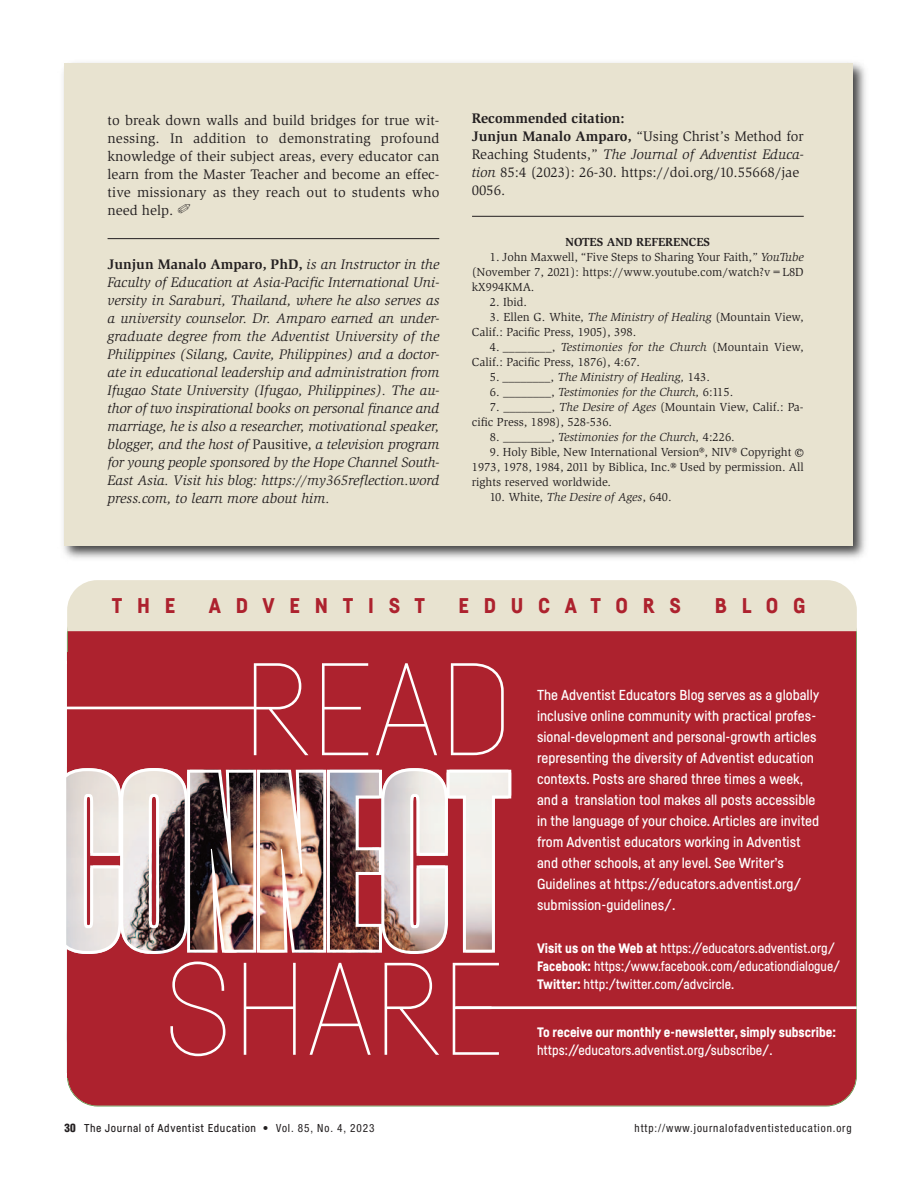
<style>
.page{position:relative;width:918px;height:1188px;background:#fff}
.page>*{position:absolute;margin:0;border:0;box-sizing:border-box;transform-origin:0 0}
.t1{font:100 129.6px "Fabrikat";color:#fff}
.t2{font:900 21px "Fabrikat";letter-spacing:.7em;color:#ad222e}
.t3{font:italic 14.25px/18px "Slimbach Std";color:#231f20;text-align:justify}
.t4{font:500 14.25px/21px "Fabrikat";color:#fff}
.t5{font:14.25px/18px "Slimbach Std";color:#231f20}
.t6{font:700 14.25px "Slimbach Std";color:#231f20}
.t7{font:500 13.5px "Fabrikat";color:#fff}
.t8{font:900 13.5px/18px "Fabrikat";color:#fff}
.t9{font:12px/15px "Slimbach Std";color:#231f20}
.t10{font:italic 12px "Slimbach Std";color:#231f20}
.t11{font:700 12px "Slimbach Std";color:#231f20}
.t12{font:500 11.25px "Fabrikat";letter-spacing:.05em;color:#231f20}
.t13{font:condensed 11.25px "Helvetica Neue";letter-spacing:.08em;color:#231f20}
.t14{font:900 condensed 11.25px "Helvetica";color:#231f20}
.s1{font-weight:700;font-style:normal}
.s2{font-style:normal}
.s3{font-weight:700}
.s4{font-style:italic}
.s5{font-size:10.8px}
.s6{font-size:18px}
.s7{font-weight:900}
.s8{font-weight:500}
.s9{font-family:"Helvetica Neue";font-weight:400;font-stretch:condensed}
</style>
<div class="page">
<img style="left:63px;top:62px;width:803px;height:497px">
<div style="left:64px;top:64px;width:788px;height:482px;background:#e8e3d0"></div>
<div style="left:68px;top:604px;width:788px;height:502px;background:#ad222e;border-radius:30px"></div>
<svg style="left:66px;top:664px;width:526px;height:409px"></svg>
<img style="left:117px;top:765px;width:397px;height:192px">
<div style="left:67px;top:580px;width:790px;height:51px;background:#e8e3d0"></div>
<hr style="left:64px;top:707px;width:191px;height:2px;background:#fff">
<div style="left:67px;top:652px;width:544px;height:12px;background:#ad222e"></div>
<div style="left:67px;top:1062px;width:568px;height:16px;background:#ad222e"></div>
<hr style="left:455px;top:1006px;width:402px;height:3px;background:#fff">
<hr style="left:472px;top:216px;width:332px;height:1px;background:#231f20">
<hr style="left:108px;top:238px;width:331px;height:1px;background:#231f20">
<p class="t5" style="left:108px;top:113px;width:333px;text-align:justify">to break down walls and build bridges for true wit&shy;nessing. In addition to demonstrating profound knowledge of their subject areas, every educator can learn from the Master Teacher and become an effec&shy;tive missionary as they reach out to students who need help. ✐</p>
<p class="t3" style="left:108px;top:256px;width:333px"><span class="s1">Junjun Manalo Amparo, PhD,</span> is an Instructor in the Faculty of Education at Asia-Pacific International Uni&shy;versity in Saraburi, Thailand, where he also serves as a university counselor. Dr. Amparo earned an under&shy;graduate degree from the Adventist University of the Philippines (Silang, Cavite, Philippines) and a doctor&shy;ate in educational leadership and administration from Ifugao State University (Ifugao, Philippines). The au&shy;thor of two inspirational books on personal finance and marriage, he is also a researcher, motivational speaker, blogger, and the host of <span class="s2">Pausitive,</span> a television program for young people sponsored by the Hope Channel South-East Asia. Visit his blog: https://my365reflection.word press.com, to learn more about him.</p>
<p class="t6" style="left:472px;top:113px;width:155px">Recommended citation:</p>
<p class="t5" style="left:472px;top:129px;width:333px"><span class="s3">Junjun Manalo Amparo,</span> “Using Christ’s Method for Reaching Students,” <span class="s4">The Journal of Adventist Educa&shy;tion</span> 85:4 (2023): 26-30. https://doi.org/10.55668/ jae 0056.</p>
<p class="t11" style="left:566px;top:237px;width:146px">NOTES AND REFERENCES</p>
<p class="t9" style="left:472px;top:251px;width:333px;text-align:justify;text-indent:18px">1. John Maxwell, “Five Steps to Sharing Your Faith,” <span class="s4">YouTube </span>(November 7, 2021): https://www.youtube.com/ watch?v= L8D kX 994KMA.</p>
<p class="t9" style="left:490px;top:296px;width:39px">2. Ibid.</p>
<p class="t9" style="left:472px;top:311px;width:333px;text-indent:18px">3. Ellen G. White, <span class="s4">The Ministry of Healing</span> (Mountain View,<br>Calif.: Pacific Press, 1905), 398.</p>
<p class="t9" style="left:472px;top:341px;width:333px;text-indent:18px">4. ________, <span class="s4">Testimonies for the Church</span> (Mountain View,<br>Calif.: Pacific Press, 1876), 4:67.</p>
<p class="t10" style="left:490px;top:372px;width:222px"><span class="s2">5. ________,</span> The Ministry of Healing, <span class="s2">143.</span></p>
<p class="t10" style="left:490px;top:387px;width:245px"><span class="s2">6. ________,</span> Testimonies for the Church, <span class="s2">6:115.</span></p>
<p class="t9" style="left:472px;top:401px;width:333px;text-indent:18px">7. ________, <span class="s4">The Desire of Ages</span> (Mountain View, Calif.: Pa - cific Press, 1898), 528-536.</p>
<p class="t10" style="left:490px;top:432px;width:246px"><span class="s2">8. ________,</span> Testimonies for the Church, <span class="s2">4:226.</span></p>
<p class="t9" style="left:472px;top:446px;width:333px;text-align:justify;text-indent:18px">9. Holy Bible, New International Version<span class="s5">®</span>, NIV<span class="s5">®</span> Copyright <span class="s6">© </span>1973, 1978, 1984, 2011 by Biblica, Inc.® Used by permission. All rights reserved worldwide.</p>
<p class="t10" style="left:490px;top:492px;width:183px"><span class="s2">10. White,</span> The Desire of Ages<span class="s2">, 640.</span></p>
<p class="t2" style="left:112px;top:598px;width:65px">THE</p>
<p class="t2" style="left:209px;top:598px;width:218px">ADVENTIST</p>
<p class="t2" style="left:459px;top:598px;width:224px">EDUCATORS</p>
<p class="t2" style="left:715px;top:598px;width:92px">BLOG</p>
<p class="t1" style="left:242px;top:635px;width:272px">READ</p>
<p class="t1" style="left:164px;top:934px;width:342px">SHARE</p>
<p class="t4" style="left:537px;top:685px;width:284px">The Adventist Educators Blog serves as a globally inclusive online community with practical profes&shy;sional-development and personal-growth articles representing the diversity of Adventist education contexts. Posts are shared three times a week, and a translation tool makes all posts accessible in the language of your choice. Articles are invited from Adventist educators working in Adventist and other schools, at any level. See Writer’s Guidelines at https://educators.adventist. org/ submission-guidelines/.</p>
<p class="t7" style="left:537px;top:943px;width:299px"><span class="s7">Visit us on the Web at</span> https://educators.adventist.org/</p>
<p class="t7" style="left:537px;top:961px;width:305px"><span class="s7">Facebook:</span> https:/www.facebook.com/educationdialogue/</p>
<p class="t7" style="left:537px;top:979px;width:199px"><span class="s7">Twitter:</span> http:/twitter.com/advcircle.</p>
<p class="t8" style="left:537px;top:1024px;width:300px">To receive our monthly e-newsletter, simply subscribe: <span class="s8">https://educators.adventist.org/subscribe/.</span></p>
<p class="t14" style="left:65px;top:1123px;width:13px">30</p>
<p class="t12" style="left:84px;top:1124px;width:292px">The Journal of Adventist Education <span class="s9">• Vol. 85, No. 4, 2023</span></p>
<p class="t13" style="left:635px;top:1124px;width:219px">http://www.journalofadventisteducation.org</p>
</div>
